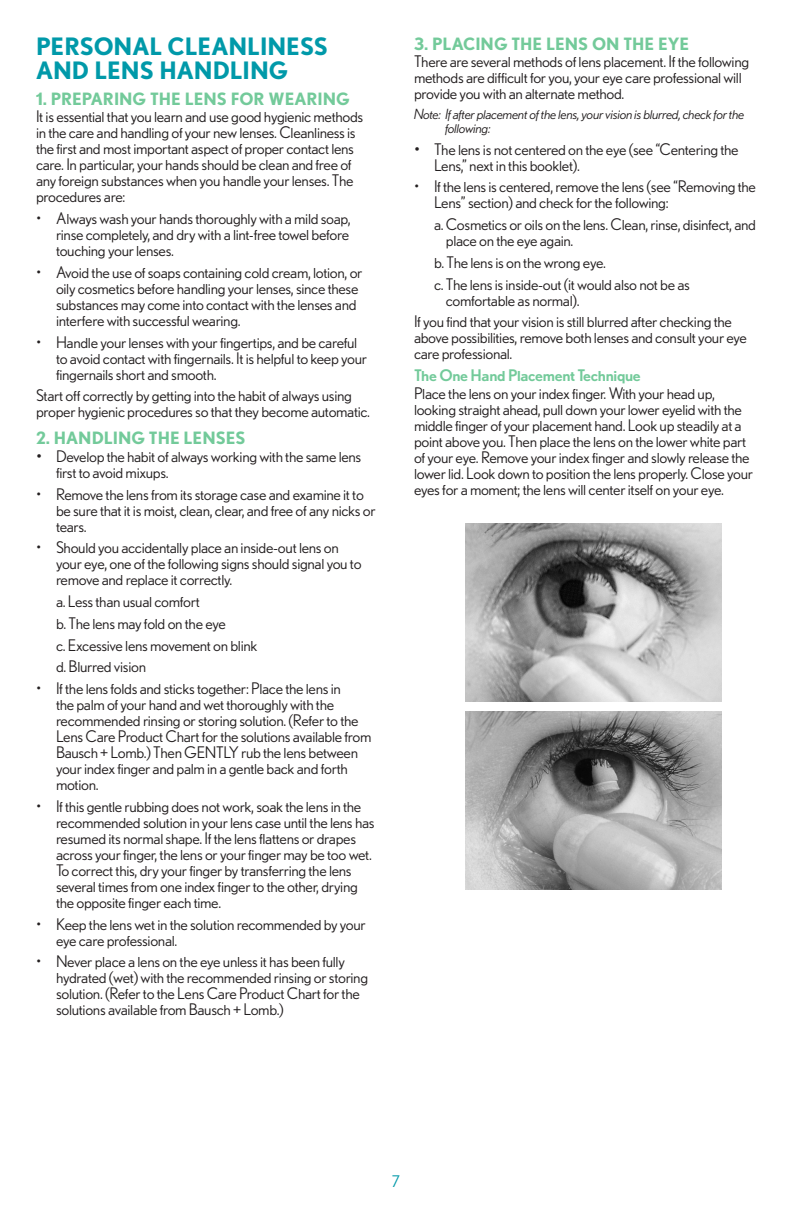
<style>
.page{position:relative;width:792px;height:1224px;background:#fff}
.page>*{position:absolute;margin:0;border:0;box-sizing:border-box;transform-origin:0 0}
.t1{font:700 24px/24px "Nobel BL";color:#0099a9}
.t2{font:700 17px "Nobel BL";color:#73ca9a}
.t3{font:16px/16px "Nobel BL";letter-spacing:-.02em;color:#231f20}
.t4{font:500 16px "Nobel BL";letter-spacing:-.02em;color:#73ca9a}
.t5{font:16px "Nobel BL";color:#0099a9}
.t6{font:italic 14px/14px "Nobel BL";letter-spacing:-.02em;color:#231f20}
.s1{font-style:inherit}
</style>
<div class="page">
<img style="left:465px;top:711px;width:257px;height:178px">
<img style="left:465px;top:524px;width:257px;height:177px">
<h1 class="t1" style="left:36px;top:34px;width:293px">PERSONAL CLEANLINESS<br>AND LENS HANDLING</h1>
<p class="t2" style="left:36px;top:89px;width:315px">1. PREPARING THE LENS FOR WEARING</p>
<p class="t3" style="left:36px;top:108px;width:329px">It is essential that you learn and use good hygienic methods in the care and handling of your new lenses. Cleanliness is the first and most important aspect of proper contact lens care. In particular, your hands should be clean and free of any foreign substances when you handle your lenses. The procedures are:</p>
<p class="t3" style="left:56px;top:210px;width:296px;text-align:justify;text-indent:-20px">• Always wash your hands thoroughly with a mild soap, rinse completely, and dry with a lint-free towel before touching your lenses.</p>
<p class="t3" style="left:56px;top:264px;width:308px;text-indent:-20px">• Avoid the use of soaps containing cold cream, lotion, or oily cosmetics before handling your lenses, since these substances may come into contact with the lenses and interfere with successful wearing.</p>
<p class="t3" style="left:56px;top:334px;width:313px;text-indent:-20px">• Handle your lenses with your fingertips, and be careful to avoid contact with fingernails. It is helpful to keep your fingernails short and smooth.</p>
<p class="t3" style="left:36px;top:387px;width:336px">Start off correctly by getting into the habit of always using proper hygienic procedures so that they become automatic.</p>
<p class="t2" style="left:36px;top:428px;width:211px">2. HANDLING THE LENSES</p>
<p class="t3" style="left:56px;top:448px;width:307px;text-indent:-20px"><span class="s1">•</span> Develop the habit of always working with the same lens first to avoid mixups.</p>
<p class="t3" style="left:56px;top:486px;width:321px;text-indent:-20px">• Remove the lens from its storage case and examine it to be sure that it is moist, clean, clear, and free of any nicks or tears.</p>
<p class="t3" style="left:56px;top:539px;width:307px;text-indent:-20px">• Should you accidentally place an inside-out lens on your eye, one of the following signs should signal you to remove and replace it correctly.</p>
<p class="t3" style="left:56px;top:590px;width:203px;line-height:21.8px">a. Less than usual comfort<br>b. The lens may fold on the eye<br>c. Excessive lens movement on blink d. Blurred vision</p>
<p class="t3" style="left:56px;top:680px;width:317px;text-indent:-20px">• If the lens folds and sticks together: Place the lens in<br>the palm of your hand and wet thoroughly with the recommended rinsing or storing solution. (Refer to the Lens Care Product Chart for the solutions available from Bausch + Lomb.) Then GENTLY rub the lens between your index finger and palm in a gentle back and forth motion.</p>
<p class="t3" style="left:56px;top:798px;width:320px;text-indent:-20px">• If this gentle rubbing does not work, soak the lens in the recommended solution in your lens case until the lens has resumed its normal shape. If the lens flattens or drapes across your finger, the lens or your finger may be too wet.<br>To correct this, dry your finger by transferring the lens several times from one index finger to the other, drying the opposite finger each time.</p>
<p class="t3" style="left:56px;top:916px;width:311px;text-indent:-20px">• Keep the lens wet in the solution recommended by your eye care professional.</p>
<p class="t3" style="left:56px;top:954px;width:314px;text-indent:-20px">• Never place a lens on the eye unless it has been fully hydrated (wet) with the recommended rinsing or storing solution. (Refer to the Lens Care Product Chart for the solutions available from Bausch + Lomb.)</p>
<p class="t2" style="left:414px;top:33px;width:277px">3. PLACING THE LENS ON THE EYE</p>
<p class="t3" style="left:414px;top:53px;width:337px">There are several methods of lens placement. If the following methods are difficult for you, your eye care professional will provide you with an alternate method.</p>
<p class="t6" style="left:445px;top:107px;width:301px;text-indent:-31px">Note: If after placement of the lens, your vision is blurred, check for the following:</p>
<p class="t3" style="left:434px;top:141px;width:306px;text-indent:-20px"><span class="s1">•</span> The lens is not centered on the eye (see “Centering the<br>Lens,” next in this booklet).</p>
<p class="t3" style="left:434px;top:178px;width:324px;text-indent:-20px">• If the lens is centered, remove the lens (see “Removing the<br>Lens” section) and check for the following:</p>
<p class="t3" style="left:446px;top:216px;width:312px;text-indent:-12px">a. Cosmetics or oils on the lens. Clean, rinse, disinfect, and place on the eye again.</p>
<p class="t3" style="left:434px;top:251px;width:258px;line-height:21.8px">b. The lens is on the wrong eye.<br>c. The lens is inside-out (it would also not be as</p>
<p class="t3" style="left:414px;top:289px;width:320px;line-height:21.8px;text-indent:32px">comfortable as normal).<br>If you find that your vision is still blurred after checking the</p>
<p class="t3" style="left:414px;top:329px;width:335px">above possibilities, remove both lenses and consult your eye care professional.</p>
<p class="t4" style="left:414px;top:366px;width:228px">The One Hand Placement Technique</p>
<p class="t3" style="left:414px;top:385px;width:341px">Place the lens on your index finger. With your head up, looking straight ahead, pull down your lower eyelid with the middle finger of your placement hand. Look up steadily at a point above you. Then place the lens on the lower white part of your eye. Remove your index finger and slowly release the lower lid. Look down to position the lens properly. Close your eyes for a moment; the lens will center itself on your eye.</p>
<p class="t5" style="left:392px;top:1173px;width:10px">7</p>
</div>
